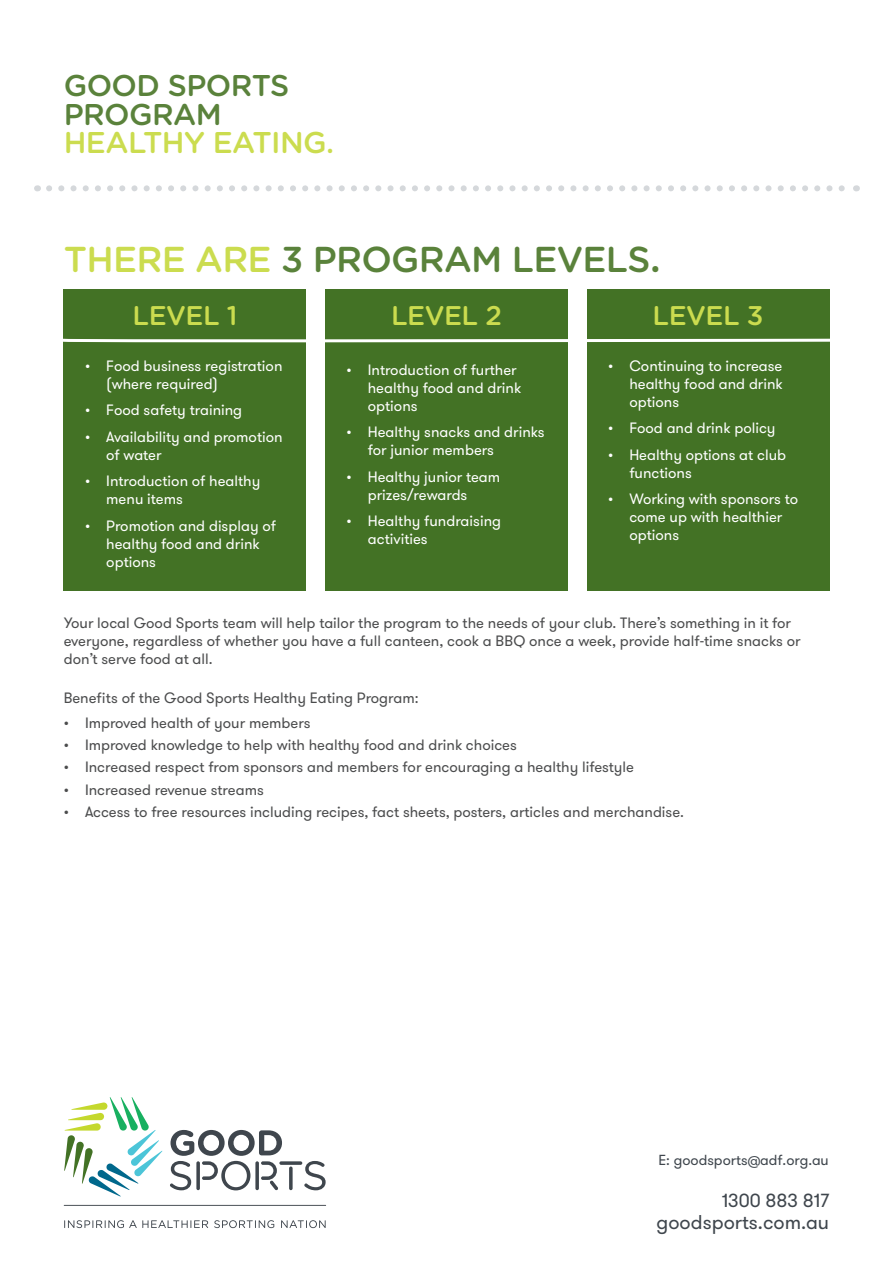
<style>
.page{position:relative;width:893px;height:1263px;background:#fff}
.page>*{position:absolute;margin:0;border:0;box-sizing:border-box;transform-origin:0 0}
.t1{font:500 36px "Gotham Rounded";letter-spacing:-.02em;color:#5a823b}
.t2{font:500 30px/28.5px "Gotham Rounded";letter-spacing:-.02em;color:#5a823b}
.t3{font:500 30px "Gotham Rounded";letter-spacing:-.02em;color:#cbdc4f}
.t4{font:500 27px "Gotham Rounded";letter-spacing:-.02em;color:#cbdc4f}
.t5{font:19.95px "GT Walsheim";color:#3f464d}
.t6{font:18.9px "GT Walsheim";color:#3f464d}
.t7{font:15px/18px "GT Walsheim";color:#4b4c4d}
.t8{font:15px/18px "GT Walsheim";color:#fff}
.t9{font:14.55px "GT Walsheim";color:#3f464d}
.s1{color:#cbdc4f}
.s2{font-size:42px}
</style>
<div class="page">
<svg style="left:49px;top:185px;width:796px;height:6px"></svg>
<svg style="left:64px;top:1097px;width:98px;height:99px"></svg>
<hr style="left:64px;top:1205px;width:262px;height:1px;background:#3f464d">
<svg style="left:304px;top:1161px;width:22px;height:29px"></svg>
<svg style="left:289px;top:1166px;width:4px;height:24px"></svg>
<svg style="left:279px;top:1161px;width:23px;height:4px"></svg>
<svg style="left:170px;top:1130px;width:112px;height:60px"></svg>
<svg style="left:64px;top:1220px;width:144px;height:8px"></svg>
<svg style="left:214px;top:1220px;width:60px;height:8px"></svg>
<svg style="left:281px;top:1220px;width:45px;height:8px"></svg>
<div style="left:64px;top:289px;width:242px;height:302px;background:#437225"></div>
<div style="left:325px;top:289px;width:243px;height:302px;background:#437225"></div>
<div style="left:587px;top:289px;width:242px;height:302px;background:#437225"></div>
<svg style="left:63px;top:337px;width:767px;height:6px"></svg>
<h2 class="t2" style="left:64px;top:70px;width:227px">GOOD SPORTS<br>PROGRAM</h2>
<h2 class="t3" style="left:64px;top:121px;width:272px">HEALTHY EATING.</h2>
<h1 class="t1" style="left:64px;top:233px;width:599px"><span class="s1">THERE ARE</span> 3 PROGRAM LEVELS<span class="s2">.</span></h1>
<h3 class="t4" style="left:132px;top:296px;width:106px">LEVEL 1</h3>
<h3 class="t4" style="left:391px;top:296px;width:112px">LEVEL 2</h3>
<h3 class="t4" style="left:653px;top:296px;width:112px">LEVEL 3</h3>
<p class="t8" style="left:106px;top:357px;width:178px;text-indent:-21px">• Food business registration (where required)</p>
<p class="t8" style="left:85px;top:401px;width:159px">• Food safety training</p>
<p class="t8" style="left:106px;top:428px;width:178px;text-indent:-21px">• Availability and promotion of water</p>
<p class="t8" style="left:106px;top:472px;width:156px;text-indent:-21px">• Introduction of healthy menu items</p>
<p class="t8" style="left:106px;top:517px;width:171px;text-indent:-21px">• Promotion and display of healthy food and drink options</p>
<p class="t8" style="left:368px;top:361px;width:155px;text-indent:-21px">• Introduction of further healthy food and drink options</p>
<p class="t8" style="left:368px;top:423px;width:178px;text-indent:-21px">• Healthy snacks and drinks for junior members</p>
<p class="t8" style="left:368px;top:468px;width:134px;text-indent:-21px">• Healthy junior team prizes/rewards</p>
<p class="t8" style="left:368px;top:512px;width:135px;text-indent:-21px">• Healthy fundraising activities</p>
<p class="t8" style="left:629px;top:357px;width:155px;text-align:justify;text-indent:-21px">• Continuing to increase healthy food and drink options</p>
<p class="t8" style="left:608px;top:419px;width:169px">• Food and drink policy</p>
<p class="t8" style="left:629px;top:446px;width:158px;text-indent:-21px">• Healthy options at club functions</p>
<p class="t8" style="left:629px;top:490px;width:170px;text-indent:-21px">• Working with sponsors to come up with healthier options</p>
<p class="t7" style="left:64px;top:614px;width:738px">Your local Good Sports team will help tailor the program to the needs of your club. There’s something in it for everyone, regardless of whether you have a full canteen, cook a BBQ once a week, provide half-time snacks or don’t serve food at all.</p>
<p class="t7" style="left:64px;top:689px;width:356px">Benefits of the Good Sports Healthy Eating Program:</p>
<p class="t7" style="left:64px;top:714px;width:248px">• Improved health of your members</p>
<p class="t7" style="left:64px;top:736px;width:455px">• Improved knowledge to help with healthy food and drink choices</p>
<p class="t7" style="left:64px;top:758px;width:572px">• Increased respect from sponsors and members for encouraging a healthy lifestyle</p>
<p class="t7" style="left:64px;top:781px;width:202px">• Increased revenue streams</p>
<p class="t7" style="left:64px;top:803px;width:622px">• Access to free resources including recipes, fact sheets, posters, articles and merchandise.</p>
<p class="t9" style="left:658px;top:1151px;width:172px">E: goodsports@adf.org.au</p>
<p class="t6" style="left:722px;top:1189px;width:109px">1300 883 817</p>
<h3 class="t5" style="left:657px;top:1209px;width:174px">goodsports.com.au</h3>
</div>
